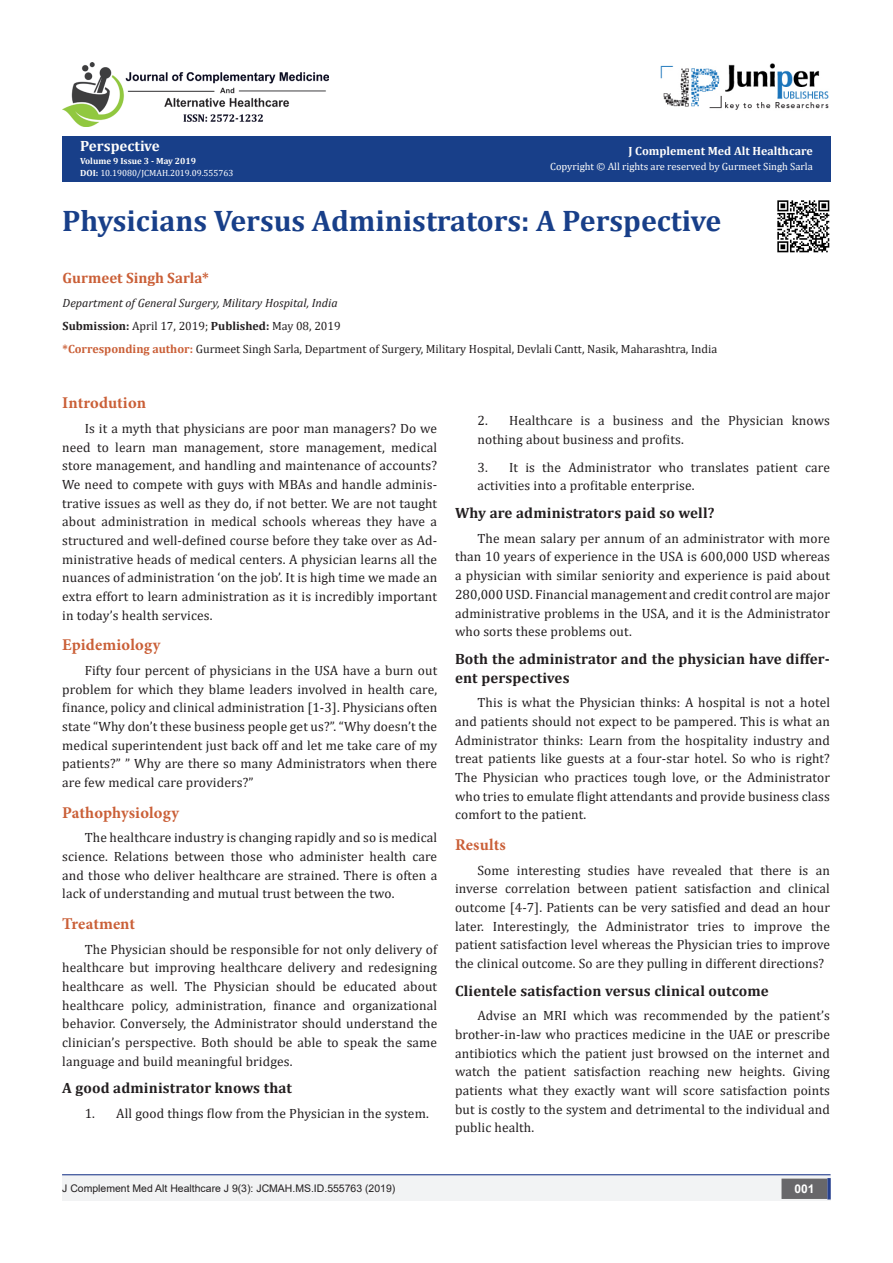
<style>
.page{position:relative;width:893px;height:1263px;background:#fff}
.page>*{position:absolute;margin:0;border:0;box-sizing:border-box;transform-origin:0 0}
.t1{font:700 29.85px "Cambria";color:#183f89}
.t2{font:700 16.5px "Minion Pro";letter-spacing:.005em;color:#ca5f37}
.Heading_3{font:700 15px/18.8px "Cambria";letter-spacing:.01em;color:#231f20}
.t3{font:700 15px "Cambria";color:#ca5f37}
.t4{font:700 15px "Cambria";color:#fffefc}
.Heading_3-2{font:13.5px/18.8px "Cambria";letter-spacing:.01em;color:#231f20;text-align:justify}
.t5{font:12px "Cambria";color:#231f20}
.t6{font:italic 12px "Cambria";color:#231f20}
.t7{font:700 12px "Cambria";color:#fffefc}
.t8{font:700 12px "Arial";color:#fff}
.t9{font:10.5px "Arial";color:#231f20}
.t10{font:10.5px "Cambria";color:#fffefc}
.t11{font:9px "Cambria";color:#fff}
.t12{font:700 9px "Cambria";color:#fffefc}
.s1{font-weight:700;color:#fffefc}
.s2{font-weight:700}
.s3{font-weight:700;color:#ca5f37}
</style>
<div class="page">
<div style="left:62px;top:137px;width:769px;height:45px;background:#183f89"></div>
<div style="left:62px;top:1175px;width:441px;height:26px;background:#f2f3f4"></div>
<div style="left:503px;top:1175px;width:328px;height:26px;background:#f2f3f4"></div>
<div style="left:782px;top:1179px;width:45px;height:19px;background:#68676a"></div>
<div style="left:781px;top:1178px;width:46px;height:21px;border:2px solid #68676a"></div>
<svg style="left:827px;top:1178px;width:4px;height:21px"></svg>
<img style="left:661px;top:63px;width:168px;height:47px">
<hr style="left:62px;top:1174px;width:768px;height:1px;background:#253f8e">
<img style="left:62px;top:62px;width:266px;height:65px">
<img style="left:777px;top:200px;width:53px;height:53px">
<p class="t4" style="left:80px;top:136px;width:81px">Perspective</p>
<p class="t12" style="left:80px;top:154px;width:118px">Volume 9 Issue 3 - May 2019</p>
<p class="t11" style="left:80px;top:167px;width:155px"><span class="s1">DOI:</span> 10.19080/JCMAH.2019.09.555763</p>
<p class="t7" style="left:628px;top:142px;width:186px">J Complement Med Alt Healthcare</p>
<p class="t10" style="left:550px;top:160px;width:264px">Copyright © All rights are reserved by Gurmeet Singh Sarla</p>
<p class="t1" style="left:62px;top:199px;width:661px">Physicians Versus Administrators: A Perspective</p>
<p class="t3" style="left:63px;top:267px;width:148px">Gurmeet Singh Sarla*</p>
<p class="t6" style="left:63px;top:294px;width:277px">Department of General Surgery, Military Hospital, India</p>
<p class="t5" style="left:63px;top:319px;width:280px"><span class="s2">Submission:</span> April 17, 2019; <span class="s2">Published:</span> May 08, 2019</p>
<p class="t5" style="left:63px;top:342px;width:656px"><span class="s3">*Corresponding author:</span> Gurmeet Singh Sarla, Department of Surgery, Military Hospital, Devlali Cantt, Nasik, Maharashtra, India</p>
<p class="t2" style="left:62px;top:391px;width:85px">Introdution</p>
<p class="Heading_3-2" style="left:62px;top:419px;width:376px;text-indent:22px">Is it a myth that physicians are poor man managers? Do we need to learn man management, store management, medical store management, and handling and maintenance of accounts?<br>We need to compete with guys with MBAs and handle adminis&shy;trative issues as well as they do, if not better. We are not taught about administration in medical schools whereas they have a structured and well-defined course before they take over as Ad&shy;ministrative heads of medical centers. A physician learns all the nuances of administration ‘on the job’. It is high time we made an extra effort to learn administration as it is incredibly important in today’s health services.</p>
<p class="t2" style="left:62px;top:633px;width:100px">Epidemiology</p>
<p class="Heading_3-2" style="left:62px;top:661px;width:376px;text-indent:22px">Fifty four percent of physicians in the USA have a burn out problem for which they blame leaders involved in health care, finance, policy and clinical administration [1-3]. Physicians often state “Why don’t these business people get us?”. “Why doesn’t the medical superintendent just back off and let me take care of my patients?” ” Why are there so many Administrators when there are few medical care providers?”</p>
<p class="t2" style="left:62px;top:801px;width:118px">Pathophysiology</p>
<p class="Heading_3-2" style="left:62px;top:828px;width:376px;text-indent:22px">The healthcare industry is changing rapidly and so is medical science. Relations between those who administer health care and those who deliver healthcare are strained. There is often a lack of understanding and mutual trust between the two.</p>
<p class="t2" style="left:62px;top:912px;width:74px">Treatment</p>
<p class="Heading_3-2" style="left:62px;top:939px;width:376px;text-indent:22px">The Physician should be responsible for not only delivery of healthcare but improving healthcare delivery and redesigning healthcare as well. The Physician should be educated about healthcare policy, administration, finance and organizational behavior. Conversely, the Administrator should understand the clinician’s perspective. Both should be able to speak the same language and build meaningful bridges.</p>
<p class="Heading_3" style="left:62px;top:1078px;width:231px">A good administrator knows that</p>
<p class="Heading_3-2" style="left:85px;top:1104px;width:346px">1. All good things flow from the Physician in the system.</p>
<p class="Heading_3-2" style="left:477px;top:411px;width:354px">2. Healthcare is a business and the Physician knows nothing about business and profits.</p>
<p class="Heading_3-2" style="left:477px;top:458px;width:354px">3. It is the Administrator who translates patient care activities into a profitable enterprise.</p>
<p class="Heading_3" style="left:455px;top:503px;width:261px">Why are administrators paid so well?</p>
<p class="Heading_3-2" style="left:455px;top:529px;width:377px;text-indent:22px">The mean salary per annum of an administrator with more than 10 years of experience in the USA is 600,000 USD whereas a physician with similar seniority and experience is paid about 280,000 USD. Financial management and credit control are major administrative problems in the USA, and it is the Administrator who sorts these problems out.</p>
<p class="Heading_3" style="left:455px;top:649px;width:376px">Both the administrator and the physician have differ&shy;ent perspectives</p>
<p class="Heading_3-2" style="left:455px;top:693px;width:376px;text-indent:22px">This is what the Physician thinks: A hospital is not a hotel and patients should not expect to be pampered. This is what an Administrator thinks: Learn from the hospitality industry and treat patients like guests at a four-star hotel. So who is right?<br>The Physician who practices tough love, or the Administrator who tries to emulate flight attendants and provide business class comfort to the patient.</p>
<p class="t2" style="left:455px;top:833px;width:52px">Results</p>
<p class="Heading_3-2" style="left:455px;top:860px;width:376px;text-indent:22px">Some interesting studies have revealed that there is an inverse correlation between patient satisfaction and clinical outcome [4-7]. Patients can be very satisfied and dead an hour later. Interestingly, the Administrator tries to improve the patient satisfaction level whereas the Physician tries to improve the clinical outcome. So are they pulling in different directions?</p>
<p class="Heading_3" style="left:455px;top:980px;width:315px">Clientele satisfaction versus clinical outcome</p>
<p class="Heading_3-2" style="left:455px;top:1006px;width:376px;text-indent:22px">Advise an MRI which was recommended by the patient’s brother-in-law who practices medicine in the UAE or prescribe antibiotics which the patient just browsed on the internet and watch the patient satisfaction reaching new heights. Giving patients what they exactly want will score satisfaction points but is costly to the system and detrimental to the individual and public health.</p>
<p class="t9" style="left:62px;top:1181px;width:335px">J Complement Med Alt Healthcare J 9(3): JCMAH.MS.ID.555763 (2019)</p>
<p class="t8" style="left:794px;top:1180px;width:22px">001</p>
</div>
